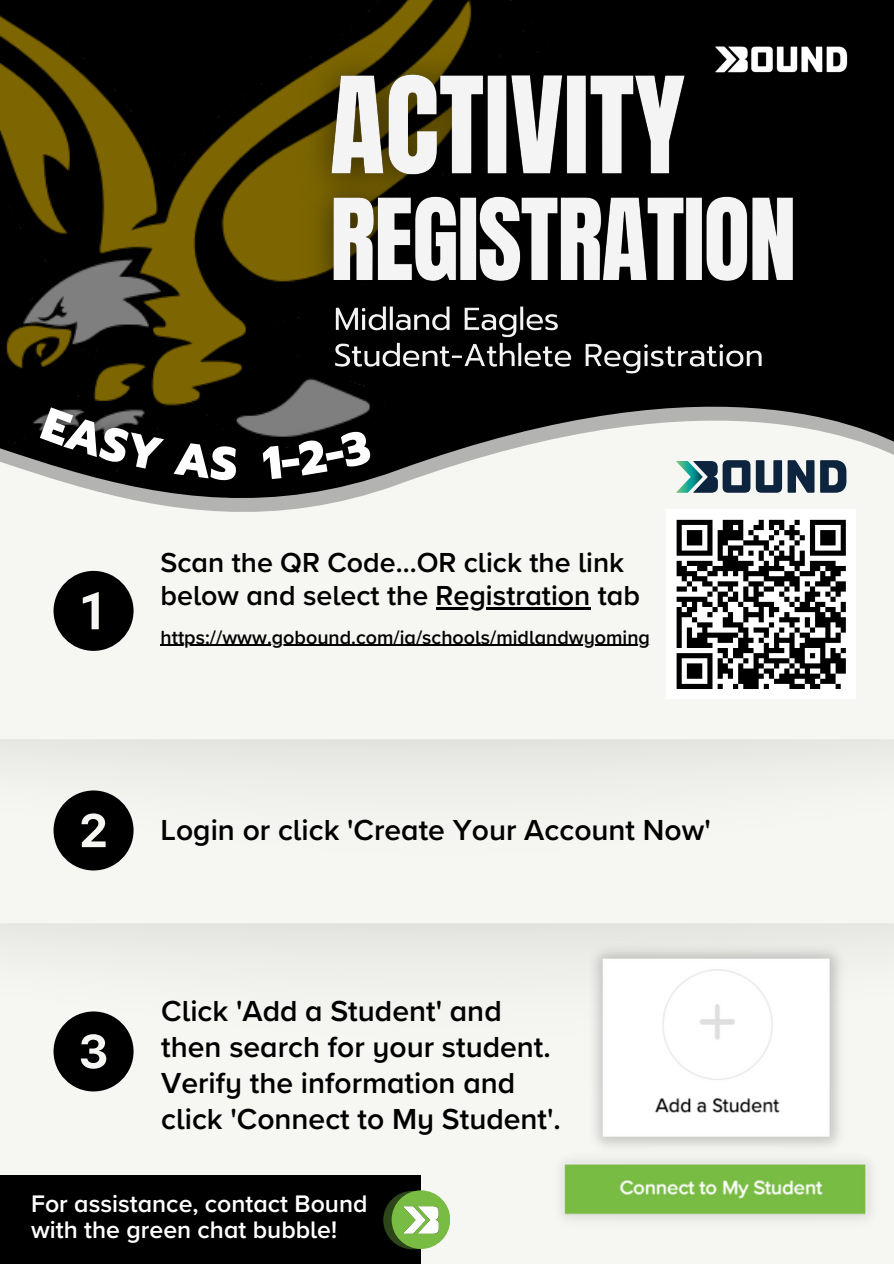
<style>
.page{position:relative;width:894px;height:1264px;background:#fff}
.page>*{position:absolute;margin:0;border:0;box-sizing:border-box;transform-origin:0 0}
.t1{font:600 30px/36px "Proxima Nova A";color:#000}
.t2{font:600 28.5px/32.7px "Proxima Nova A";color:#000}
.t3{font:600 24.75px/26.1px "Proxima Nova A";color:#fff}
.t4{font:600 19.8px "Proxima Nova A";color:#000}
</style>
<div class="page">
<div style="left:0;top:0;width:893px;height:1263px;background:#f6f7f3"></div>
<svg style="left:53px;top:0;width:840px;height:624px"></svg>
<svg style="left:54px;top:571px;width:79px;height:80px"></svg>
<svg style="left:54px;top:790px;width:79px;height:80px"></svg>
<svg style="left:54px;top:1011px;width:79px;height:80px"></svg>
<img style="left:734px;top:31px;width:126px;height:57px">
<svg style="left:787px;top:460px;width:59px;height:32px"></svg>
<svg style="left:676px;top:460px;width:105px;height:33px"></svg>
<div style="left:0;top:1175px;width:421px;height:88px;background:#000"></div>
<svg style="left:383px;top:1190px;width:59px;height:59px"></svg>
<div style="left:391px;top:1190px;width:59px;height:58px;background:#79bc43;border-radius:50%"></div>
<img style="left:403px;top:1206px;width:35px;height:28px">
<img style="left:584px;top:940px;width:263px;height:207px">
<img style="left:561px;top:1160px;width:310px;height:60px">
<div style="left:666px;top:509px;width:189px;height:190px;background:#fff"></div>
<svg style="left:676px;top:519px;width:170px;height:170px"></svg>
<img style="left:0;top:0;width:552px;height:482px">
<hr style="left:435px;top:607px;width:155px;height:2px;background:#000">
<img style="left:281px;top:0;width:453px;height:264px">
<img style="left:320px;top:357px;width:455px;height:39px">
<img style="left:289px;top:134px;width:545px;height:223px">
<img style="left:2px;top:363px;width:274px;height:173px">
<img style="left:230px;top:389px;width:173px;height:139px">
<hr style="left:160px;top:645px;width:489px;height:1px;background:#000">
<svg style="left:40px;top:407px;width:124px;height:64px;background:#131313"></svg>
<div style="left:174px;top:441px;width:64px;height:40px;background:#000"></div>
<svg style="left:262px;top:429px;width:110px;height:51px;background:#070707"></svg>
<p class="t2" style="left:160px;top:547px;width:481px">Scan the QR Code...OR click the link below and select the Registration tab</p>
<p class="t4" style="left:160px;top:625px;width:491px">https://www.gobound.com/ia/schools/midlandwyoming</p>
<p class="t1" style="left:160px;top:812px;width:551px">Login or click 'Create Your Account Now'</p>
<p class="t1" style="left:161px;top:993px;width:401px">Click 'Add a Student' and then search for your student.<br>Verify the information and click 'Connect to My Student'.</p>
<p class="t3" style="left:31px;top:1191px;width:338px">For assistance, contact Bound with the green chat bubble!</p>
</div>
